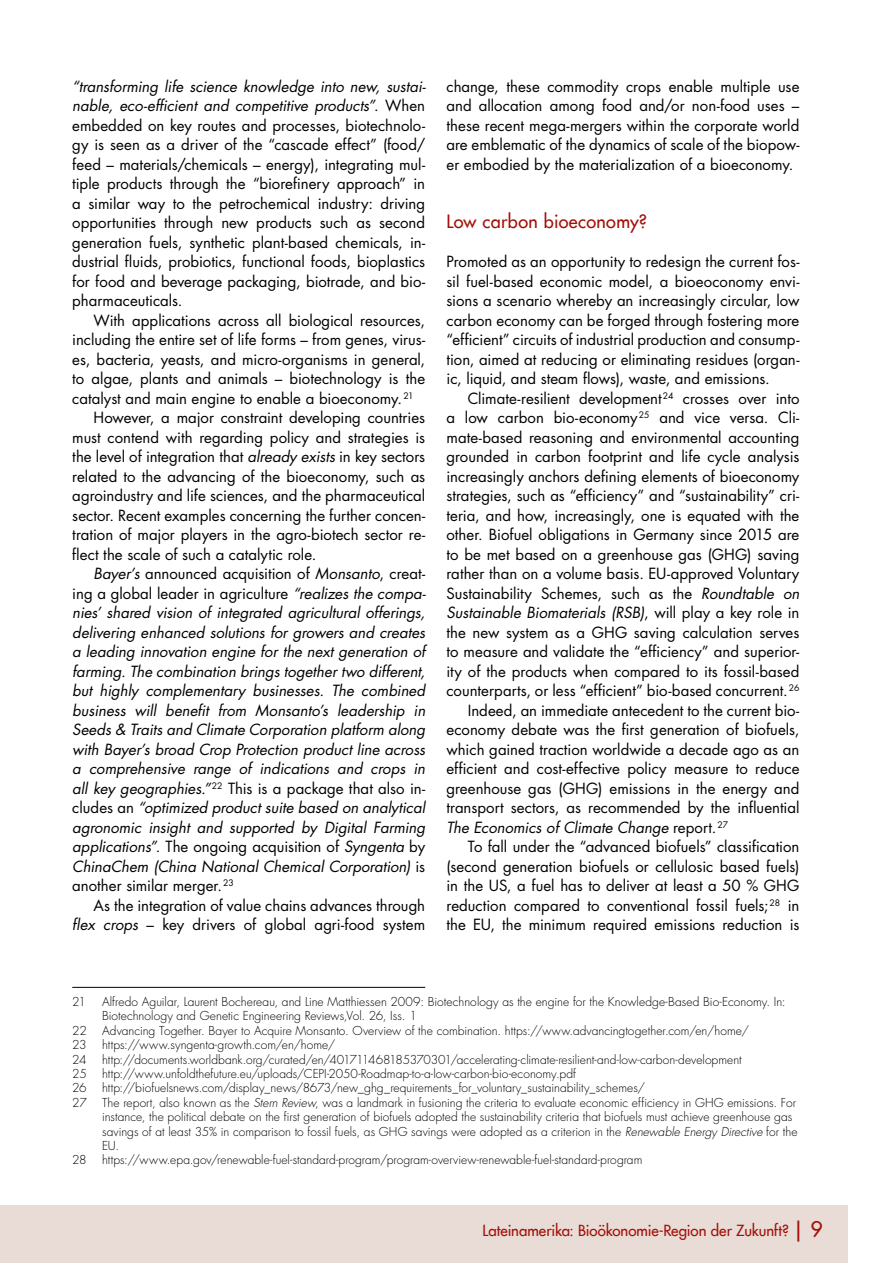
<style>
.page{position:relative;width:893px;height:1263px;background:#fff}
.page>*{position:absolute;margin:0;border:0;box-sizing:border-box;transform-origin:0 0}
.t1{font:500 18px "Futura Com";letter-spacing:.02em;color:#a31008}
.t2{font:15px/19.5px "Futura Std";color:#000;text-align:justify}
.t3{font:italic 15px "Futura Std";color:#000}
.t4{font:500 15px "Futura Com";letter-spacing:-.005em;color:#a31008}
.t5{font:300 12px/14.4px "Futura Std";letter-spacing:.005em;color:#000}
.s1{font-style:italic}
.s2{font-style:normal}
.s3{font-size:21px}
</style>
<div class="page">
<div style="left:0;top:1205px;width:848px;height:58px;background:#e9dbd5"></div>
<hr style="left:72px;top:987px;width:353px;height:1px;background:#000">
<p class="t2" style="left:72px;top:77px;width:355px"><span class="s1">“transforming life science knowledge into new, sustai&shy;nable, eco-efficient and competitive products”</span>. When embedded on key routes and processes, biotechnolo&shy;gy is seen as a driver of the “cascade effect” (food/ feed – materials/chemicals – energy), integrating mul&shy;tiple products through the “biorefinery approach” in a similar way to the petrochemical industry: driving opportunities through new products such as second generation fuels, synthetic plant-based chemicals, in&shy;dustrial fluids, probiotics, functional foods, bioplastics for food and beverage packaging, biotrade, and bio&shy;pharmaceuticals.</p>
<p class="t2" style="left:94px;top:311px;width:333px">With applications across all biological resources,</p>
<p class="t2" style="left:72px;top:330px;width:354px">including the entire set of life forms – from genes, virus-</p>
<p class="t2" style="left:72px;top:350px;width:354px">es, bacteria, yeasts, and micro-organisms in general,</p>
<p class="t2" style="left:72px;top:369px;width:354px">to algae, plants and animals – biotechnology is the</p>
<p class="t2" style="left:72px;top:389px;width:343px">catalyst and main engine to enable a bioeconomy.<sup>21</sup></p>
<p class="t2" style="left:94px;top:408px;width:333px">However, a major constraint developing countries</p>
<p class="t2" style="left:72px;top:428px;width:354px">must contend with regarding policy and strategies is</p>
<p class="t2" style="left:72px;top:447px;width:354px">the level of integration that <span class="s1">already exists</span> in key sectors</p>
<p class="t2" style="left:72px;top:467px;width:354px">related to the advancing of the bioeconomy, such as</p>
<p class="t2" style="left:72px;top:486px;width:354px">agroindustry and life sciences, and the pharmaceutical</p>
<p class="t2" style="left:72px;top:506px;width:354px">sector. Recent examples concerning the further concen-</p>
<p class="t2" style="left:72px;top:525px;width:354px">tration of major players in the agro-biotech sector re-</p>
<p class="t2" style="left:72px;top:545px;width:246px">flect the scale of such a catalytic role.</p>
<p class="t2" style="left:94px;top:564px;width:333px"><span class="s1">Bayer’s</span> announced acquisition of <span class="s1">Monsanto</span>, creat-</p>
<p class="t2" style="left:72px;top:584px;width:355px">ing a global leader in agriculture <span class="s1">“realizes the compa-</span></p>
<p class="t3" style="left:72px;top:603px;width:354px">nies’ shared vision of integrated agricultural offerings,</p>
<p class="t3" style="left:72px;top:623px;width:354px">delivering enhanced solutions for growers and creates</p>
<p class="t3" style="left:72px;top:642px;width:354px">a leading innovation engine for the next generation of</p>
<p class="t3" style="left:72px;top:662px;width:354px">farming. The combination brings together two different,</p>
<p class="t3" style="left:72px;top:681px;width:354px">but highly complementary businesses. The combined</p>
<p class="t3" style="left:72px;top:701px;width:354px">business will benefit from Monsanto’s leadership in</p>
<p class="t3" style="left:72px;top:720px;width:354px">Seeds &amp; Traits and Climate Corporation platform along</p>
<p class="t3" style="left:72px;top:740px;width:354px">with Bayer’s broad Crop Protection product line across</p>
<p class="t3" style="left:72px;top:759px;width:354px">a comprehensive range of indications and crops in</p>
<p class="t2" style="left:72px;top:779px;width:354px"><span class="s1">all key geographies.”</span><sup>22</sup> This is a package that also in-</p>
<p class="t3" style="left:72px;top:798px;width:354px"><span class="s2">cludes an</span> “optimized product suite based on analytical</p>
<p class="t3" style="left:72px;top:818px;width:354px">agronomic insight and supported by Digital Farming</p>
<p class="t2" style="left:72px;top:837px;width:354px"><span class="s1">applications”</span>. The ongoing acquisition of <span class="s1">Syngenta</span> by</p>
<p class="t3" style="left:72px;top:857px;width:354px">ChinaChem (China National Chemical Corporation) <span class="s2">is</span></p>
<p class="t2" style="left:72px;top:876px;width:163px">another similar merger.<sup>23</sup></p>
<p class="t2" style="left:94px;top:896px;width:333px">As the integration of value chains advances through</p>
<p class="t2" style="left:72px;top:915px;width:354px"><span class="s1">flex crops</span> – key drivers of global agri-food system</p>
<p class="t2" style="left:446px;top:77px;width:354px">change, these commodity crops enable multiple use and allocation among food and/or non-food uses – these recent mega-mergers within the corporate world are emblematic of the dynamics of scale of the biopow&shy;er embodied by the materialization of a bioeconomy.</p>
<p class="t1" style="left:446px;top:208px;width:202px">Low carbon bioeconomy?</p>
<p class="t2" style="left:446px;top:252px;width:354px">Promoted as an opportunity to redesign the current fos&shy;sil fuel-based economic model, a bioeoconomy envi&shy;sions a scenario whereby an increasingly circular, low carbon economy can be forged through fostering more “efficient” circuits of industrial production and consump&shy;tion, aimed at reducing or eliminating residues (organ&shy;ic, liquid, and steam flows), waste, and emissions.</p>
<p class="t2" style="left:468px;top:389px;width:333px">Climate-resilient development<sup>24</sup> crosses over into</p>
<p class="t2" style="left:446px;top:408px;width:354px">a low carbon bio-economy<sup>25</sup> and vice versa. Cli-</p>
<p class="t2" style="left:446px;top:428px;width:354px">mate-based reasoning and environmental accounting</p>
<p class="t2" style="left:446px;top:447px;width:354px">grounded in carbon footprint and life cycle analysis</p>
<p class="t2" style="left:446px;top:467px;width:354px">increasingly anchors defining elements of bioeconomy</p>
<p class="t2" style="left:446px;top:486px;width:354px">strategies, such as “efficiency” and “sustainability” cri-</p>
<p class="t2" style="left:446px;top:506px;width:354px">teria, and how, increasingly, one is equated with the</p>
<p class="t2" style="left:446px;top:525px;width:354px">other. Biofuel obligations in Germany since 2015 are</p>
<p class="t2" style="left:446px;top:545px;width:354px">to be met based on a greenhouse gas (GHG) saving</p>
<p class="t2" style="left:446px;top:564px;width:354px">rather than on a volume basis. EU-approved Voluntary</p>
<p class="t2" style="left:446px;top:584px;width:354px">Sustainability Schemes, such as the <span class="s1">Roundtable on</span></p>
<p class="t3" style="left:446px;top:603px;width:354px">Sustainable Biomaterials (RSB)<span class="s2">, will play a key role in</span></p>
<p class="t2" style="left:446px;top:623px;width:354px">the new system as a GHG saving calculation serves</p>
<p class="t2" style="left:446px;top:642px;width:354px">to measure and validate the “efficiency” and superior-</p>
<p class="t2" style="left:446px;top:662px;width:354px">ity of the products when compared to its fossil-based</p>
<p class="t2" style="left:446px;top:681px;width:354px">counterparts, or less “efficient” bio-based concurrent.<sup>26</sup></p>
<p class="t2" style="left:468px;top:701px;width:333px">Indeed, an immediate antecedent to the current bio-</p>
<p class="t2" style="left:446px;top:720px;width:354px">economy debate was the first generation of biofuels,</p>
<p class="t2" style="left:446px;top:740px;width:354px">which gained traction worldwide a decade ago as an</p>
<p class="t2" style="left:446px;top:759px;width:354px">efficient and cost-effective policy measure to reduce</p>
<p class="t2" style="left:446px;top:779px;width:354px">greenhouse gas (GHG) emissions in the energy and</p>
<p class="t2" style="left:446px;top:798px;width:354px">transport sectors, as recommended by the influential</p>
<p class="t3" style="left:446px;top:818px;width:283px">The Economics of Climate Change <span class="s2">report.</span><sup>27</sup></p>
<p class="t2" style="left:468px;top:837px;width:333px">To fall under the “advanced biofuels” classification</p>
<p class="t2" style="left:446px;top:857px;width:354px">(second generation biofuels or cellulosic based fuels)</p>
<p class="t2" style="left:446px;top:876px;width:354px">in the US, a fuel has to deliver at least a 50 % GHG</p>
<p class="t2" style="left:446px;top:896px;width:354px">reduction compared to conventional fossil fuels;<sup>28</sup> in</p>
<p class="t2" style="left:446px;top:915px;width:354px">the EU, the minimum required emissions reduction is</p>
<p class="t5" style="left:72px;top:995px;width:15px">21</p>
<p class="t5" style="left:102px;top:995px;width:685px">Alfredo Aguilar, Laurent Bochereau, and Line Matthiessen 2009: Biotechnology as the engine for the Knowledge-Based Bio-Economy. In:<br>Biotechnology and Genetic Engineering Reviews,Vol. 26, Iss. 1</p>
<p class="t5" style="left:72px;top:1023px;width:16px">22</p>
<p class="t5" style="left:102px;top:1023px;width:648px">Advancing Together. Bayer to Acquire Monsanto. Overview of the combination. https://www.advancingtogether.com/en/home/</p>
<p class="t5" style="left:72px;top:1038px;width:16px">23</p>
<p class="t5" style="left:102px;top:1038px;width:235px">https://www.syngenta-growth.com/en/home/</p>
<p class="t5" style="left:72px;top:1052px;width:16px">24</p>
<p class="t5" style="left:102px;top:1052px;width:641px">http://documents.worldbank.org/curated/en/401711468185370301/accelerating-climate-resilient-and-low-carbon-development</p>
<p class="t5" style="left:72px;top:1067px;width:16px">25</p>
<p class="t5" style="left:102px;top:1067px;width:475px">http://www.unfoldthefuture.eu/uploads/CEPI-2050-Roadmap-to-a-low-carbon-bio-economy.pdf</p>
<p class="t5" style="left:72px;top:1081px;width:16px">26</p>
<p class="t5" style="left:102px;top:1081px;width:545px">http://biofuelsnews.com/display_news/8673/new_ghg_requirements_for_voluntary_sustainability_schemes/</p>
<p class="t5" style="left:72px;top:1095px;width:725px">27 The report, also known as the <span class="s1">Stern Review</span>, was a landmark in fusioning the criteria to evaluate economic efficiency in GHG emissions. For</p>
<p class="t5" style="left:102px;top:1110px;width:692px">instance, the political debate on the first generation of biofuels adopted the sustainability criteria that biofuels must achieve greenhouse gas</p>
<p class="t5" style="left:102px;top:1124px;width:697px">savings of at least 35% in comparison to fossil fuels, as GHG savings were adopted as a criterion in the <span class="s1">Renewable Energy Directive</span> for the</p>
<p class="t5" style="left:102px;top:1139px;width:19px">EU.</p>
<p class="t5" style="left:72px;top:1153px;width:16px">28</p>
<p class="t5" style="left:102px;top:1153px;width:542px">https://www.epa.gov/renewable-fuel-standard-program/program-overview-renewable-fuel-standard-program</p>
<p class="t4" style="left:483px;top:1220px;width:342px">Lateinamerika: Bioökonomie-Region der Zukunft? <span class="s3">| 9</span></p>
</div>
